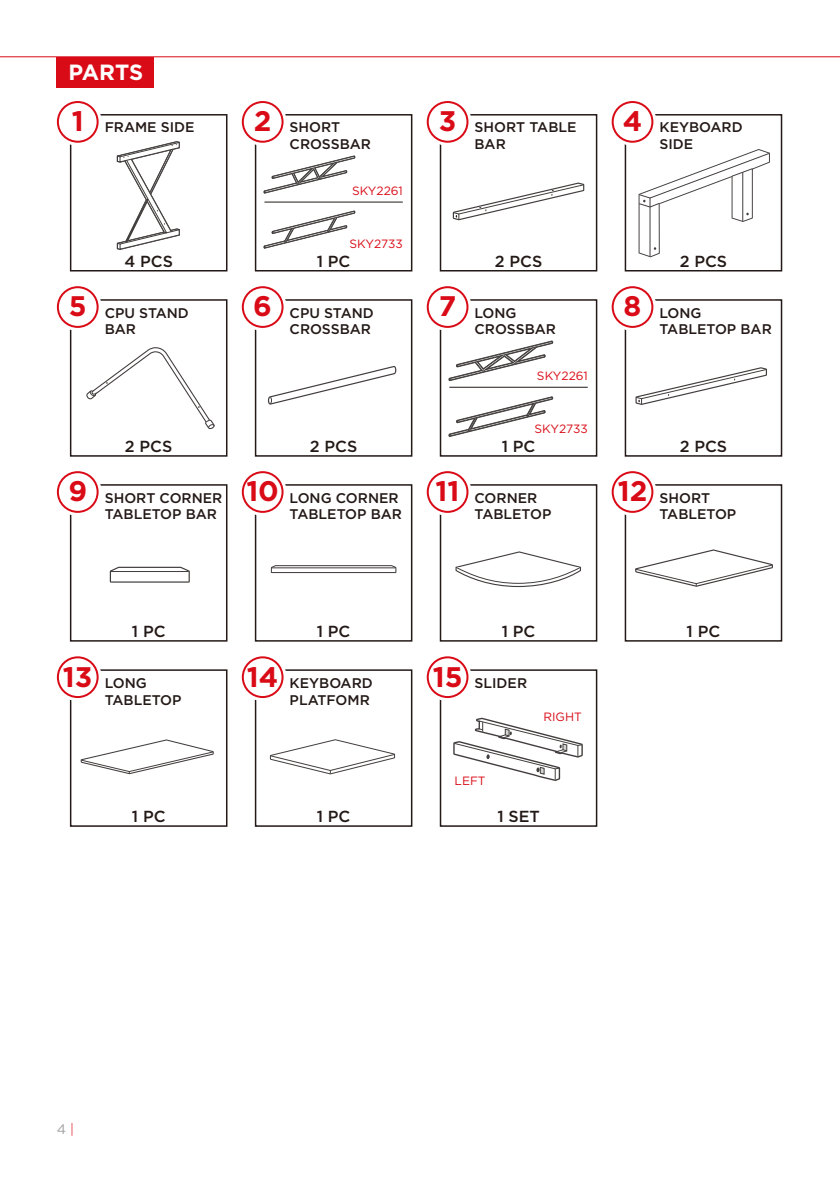
<style>
.page{position:relative;width:840px;height:1191px;background:#fff}
.page>*{position:absolute;margin:0;border:0;box-sizing:border-box;transform-origin:0 0}
.t1{font:700 28.2px "Gotham";color:#d90b17}
.t2{font:700 22px "Gotham";letter-spacing:-.01em;color:#fff}
.t3{font:500 16px "Gotham";color:#231916}
.t4{font:500 14px/16.8px "Gotham";color:#231916}
.t5{font:13.8px "Gotham";color:#9fa0a0}
.t6{font:12px "Gotham";color:#d90b17}
.s1{font-weight:300;color:#d90b17}
</style>
<div class="page">
<div style="left:57px;top:57px;width:97px;height:30px;background:#d90b17"></div>
<hr style="left:0;top:56px;width:839px;height:1px;background:#d90b17">
<div style="left:70px;top:114px;width:157px;height:157px;border:2px solid #231916"></div>
<svg style="left:56px;top:101px;width:46px;height:45px"></svg>
<div style="left:57px;top:101px;width:42px;height:42px;border:2px solid #d90b17;border-radius:50%"></div>
<div style="left:255px;top:114px;width:157px;height:157px;border:2px solid #231916"></div>
<svg style="left:241px;top:101px;width:45px;height:45px"></svg>
<div style="left:242px;top:101px;width:41px;height:42px;border:2px solid #d90b17;border-radius:50%"></div>
<div style="left:439px;top:114px;width:158px;height:157px;border:2px solid #231916"></div>
<svg style="left:429px;top:101px;width:42px;height:45px"></svg>
<div style="left:426px;top:101px;width:42px;height:42px;border:2px solid #d90b17;border-radius:50%"></div>
<div style="left:624px;top:114px;width:157px;height:157px;border:2px solid #231916"></div>
<div style="left:70px;top:299px;width:157px;height:158px;border:2px solid #231916"></div>
<svg style="left:56px;top:286px;width:46px;height:45px"></svg>
<div style="left:57px;top:286px;width:42px;height:42px;border:2px solid #d90b17;border-radius:50%"></div>
<div style="left:255px;top:299px;width:157px;height:158px;border:2px solid #231916"></div>
<svg style="left:241px;top:286px;width:45px;height:45px"></svg>
<div style="left:242px;top:286px;width:41px;height:42px;border:2px solid #d90b17;border-radius:50%"></div>
<div style="left:439px;top:299px;width:158px;height:158px;border:2px solid #231916"></div>
<svg style="left:429px;top:286px;width:42px;height:45px"></svg>
<div style="left:426px;top:286px;width:42px;height:42px;border:2px solid #d90b17;border-radius:50%"></div>
<div style="left:624px;top:299px;width:157px;height:158px;border:2px solid #231916"></div>
<svg style="left:614px;top:286px;width:42px;height:45px"></svg>
<div style="left:611px;top:286px;width:42px;height:42px;border:2px solid #d90b17;border-radius:50%"></div>
<div style="left:70px;top:484px;width:157px;height:157px;border:2px solid #231916"></div>
<svg style="left:56px;top:471px;width:46px;height:45px"></svg>
<div style="left:57px;top:471px;width:42px;height:42px;border:2px solid #d90b17;border-radius:50%"></div>
<div style="left:255px;top:484px;width:157px;height:157px;border:2px solid #231916"></div>
<svg style="left:241px;top:471px;width:45px;height:45px"></svg>
<div style="left:242px;top:471px;width:41px;height:42px;border:2px solid #d90b17;border-radius:50%"></div>
<div style="left:439px;top:484px;width:158px;height:157px;border:2px solid #231916"></div>
<svg style="left:429px;top:471px;width:42px;height:45px"></svg>
<div style="left:426px;top:471px;width:42px;height:42px;border:2px solid #d90b17;border-radius:50%"></div>
<div style="left:624px;top:484px;width:157px;height:157px;border:2px solid #231916"></div>
<svg style="left:614px;top:471px;width:42px;height:45px"></svg>
<div style="left:611px;top:471px;width:42px;height:42px;border:2px solid #d90b17;border-radius:50%"></div>
<div style="left:70px;top:669px;width:157px;height:158px;border:2px solid #231916"></div>
<svg style="left:56px;top:658px;width:46px;height:43px"></svg>
<div style="left:57px;top:656px;width:42px;height:42px;border:2px solid #d90b17;border-radius:50%"></div>
<div style="left:255px;top:669px;width:157px;height:158px;border:2px solid #231916"></div>
<svg style="left:241px;top:656px;width:45px;height:45px"></svg>
<div style="left:242px;top:656px;width:41px;height:42px;border:2px solid #d90b17;border-radius:50%"></div>
<div style="left:439px;top:669px;width:158px;height:158px;border:2px solid #231916"></div>
<svg style="left:429px;top:657px;width:42px;height:44px"></svg>
<div style="left:426px;top:656px;width:42px;height:42px;border:2px solid #d90b17;border-radius:50%"></div>
<svg style="left:453px;top:717px;width:129px;height:64px"></svg>
<svg style="left:271px;top:565px;width:125px;height:8px"></svg>
<hr style="left:272px;top:567px;width:123px;height:1px;background:#423e3d">
<svg style="left:110px;top:567px;width:80px;height:15px"></svg>
<hr style="left:111px;top:571px;width:77px;height:1px;background:#423e3d">
<svg style="left:268px;top:366px;width:128px;height:38px"></svg>
<svg style="left:117px;top:141px;width:63px;height:109px"></svg>
<svg style="left:263px;top:210px;width:92px;height:39px"></svg>
<svg style="left:263px;top:155px;width:92px;height:39px"></svg>
<svg style="left:611px;top:101px;width:158px;height:156px"></svg>
<svg style="left:448px;top:340px;width:105px;height:41px"></svg>
<svg style="left:448px;top:396px;width:105px;height:41px"></svg>
<svg style="left:80px;top:739px;width:134px;height:35px"></svg>
<svg style="left:635px;top:549px;width:137px;height:38px"></svg>
<svg style="left:455px;top:551px;width:126px;height:36px"></svg>
<svg style="left:270px;top:739px;width:125px;height:35px"></svg>
<svg style="left:86px;top:347px;width:129px;height:82px"></svg>
<svg style="left:452px;top:182px;width:132px;height:38px"></svg>
<svg style="left:635px;top:367px;width:131px;height:38px"></svg>
<hr style="left:264px;top:202px;width:138px;height:1px;background:#231916">
<hr style="left:449px;top:387px;width:138px;height:1px;background:#231916">
<h2 class="t2" style="left:69px;top:58px;width:76px">PARTS</h2>
<h1 class="t1" style="left:72px;top:102px;width:13px">1</h1>
<p class="t4" style="left:105px;top:119px;width:91px">FRAME SIDE</p>
<h1 class="t1" style="left:254px;top:102px;width:19px">2</h1>
<p class="t4" style="left:289px;top:119px;width:83px">SHORT<br>CROSSBAR</p>
<h1 class="t1" style="left:438px;top:102px;width:19px">3</h1>
<p class="t4" style="left:474px;top:119px;width:103px">SHORT TABLE<br>BAR</p>
<h1 class="t1" style="left:622px;top:102px;width:21px">4</h1>
<p class="t4" style="left:659px;top:119px;width:85px">KEYBOARD<br>SIDE</p>
<p class="t6" style="left:352px;top:183px;width:52px">SKY2261</p>
<p class="t6" style="left:349px;top:236px;width:55px">SKY2733</p>
<p class="t3" style="left:124px;top:250px;width:50px">4 PCS</p>
<p class="t3" style="left:316px;top:250px;width:35px">1 PC</p>
<p class="t3" style="left:494px;top:250px;width:49px">2 PCS</p>
<p class="t3" style="left:679px;top:250px;width:49px">2 PCS</p>
<h1 class="t1" style="left:69px;top:288px;width:19px">5</h1>
<p class="t4" style="left:105px;top:304px;width:86px">CPU STAND<br>BAR</p>
<h1 class="t1" style="left:253px;top:288px;width:20px">6</h1>
<p class="t4" style="left:289px;top:304px;width:86px">CPU STAND<br>CROSSBAR</p>
<h1 class="t1" style="left:438px;top:288px;width:19px">7</h1>
<p class="t4" style="left:474px;top:304px;width:83px">LONG<br>CROSSBAR</p>
<h1 class="t1" style="left:623px;top:288px;width:19px">8</h1>
<p class="t4" style="left:659px;top:304px;width:114px">LONG<br>TABLETOP BAR</p>
<p class="t6" style="left:536px;top:368px;width:52px">SKY2261</p>
<p class="t6" style="left:534px;top:421px;width:55px">SKY2733</p>
<p class="t3" style="left:125px;top:435px;width:49px">2 PCS</p>
<p class="t3" style="left:310px;top:435px;width:49px">2 PCS</p>
<p class="t3" style="left:501px;top:435px;width:35px">1 PC</p>
<p class="t3" style="left:679px;top:435px;width:49px">2 PCS</p>
<h1 class="t1" style="left:68px;top:473px;width:20px">9</h1>
<p class="t4" style="left:105px;top:489px;width:119px">SHORT CORNER<br>TABLETOP BAR</p>
<h1 class="t1" style="left:246px;top:473px;width:34px">10</h1>
<p class="t4" style="left:289px;top:489px;width:114px">LONG CORNER<br>TABLETOP BAR</p>
<h1 class="t1" style="left:435px;top:473px;width:25px">11</h1>
<p class="t4" style="left:474px;top:489px;width:78px">CORNER<br>TABLETOP</p>
<h1 class="t1" style="left:617px;top:473px;width:31px">12</h1>
<p class="t4" style="left:659px;top:489px;width:78px">SHORT<br>TABLETOP</p>
<h1 class="t1" style="left:63px;top:658px;width:31px">13</h1>
<p class="t3" style="left:132px;top:620px;width:35px">1 PC</p>
<p class="t4" style="left:105px;top:674px;width:78px">LONG<br>TABLETOP</p>
<p class="t3" style="left:132px;top:805px;width:35px">1 PC</p>
<h1 class="t1" style="left:247px;top:658px;width:33px">14</h1>
<p class="t3" style="left:316px;top:620px;width:35px">1 PC</p>
<p class="t4" style="left:289px;top:674px;width:85px">KEYBOARD<br>PLATFOMR</p>
<p class="t3" style="left:316px;top:805px;width:35px">1 PC</p>
<h1 class="t1" style="left:432px;top:658px;width:31px">15</h1>
<p class="t3" style="left:501px;top:620px;width:35px">1 PC</p>
<p class="t4" style="left:474px;top:674px;width:54px">SLIDER</p>
<p class="t6" style="left:543px;top:709px;width:40px">RIGHT</p>
<p class="t6" style="left:454px;top:773px;width:32px">LEFT</p>
<p class="t3" style="left:497px;top:805px;width:44px">1 SET</p>
<p class="t3" style="left:686px;top:620px;width:35px">1 PC</p>
<p class="t5" style="left:57px;top:1120px;width:19px">4 <span class="s1">|</span></p>
</div>
